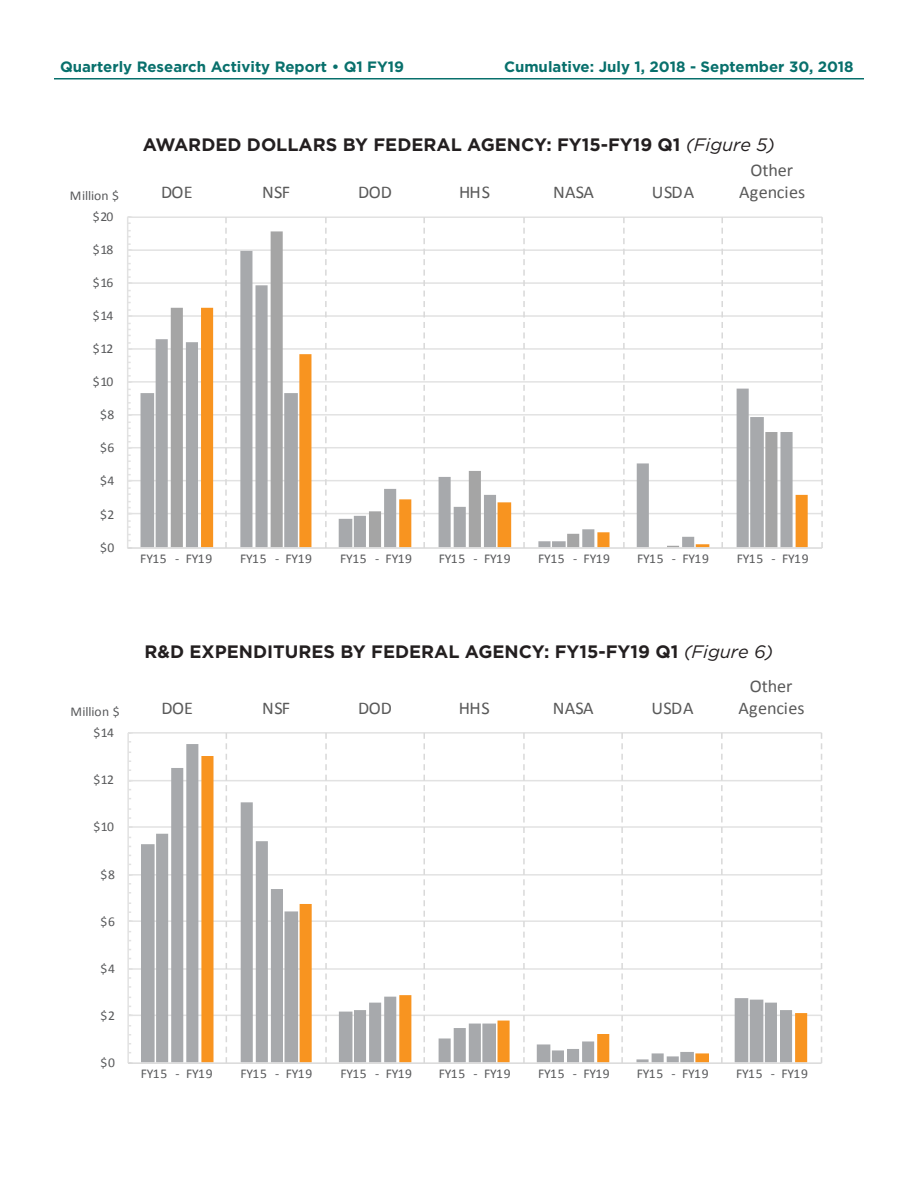
<style>
.page{position:relative;width:918px;height:1188px;background:#fff}
.page>*{position:absolute;margin:0;border:0;box-sizing:border-box;transform-origin:0 0}
.Heading_2{font:700 18px "Gotham";color:#231f20}
.t1{font:18px/21.9px "Calibri";color:#595959;text-align:center}
.t2{font:700 15px "Gotham";color:#08706c}
.t3{font:13.5px "Calibri";letter-spacing:-.015em;color:#58595b}
.s1{font-weight:400;font-style:italic}
</style>
<div class="page">
<hr style="left:54px;top:78px;width:810px;height:2px;background:#08706c">
<hr style="left:128px;top:513px;width:694px;height:1px;background:#e2e2e2">
<hr style="left:128px;top:480px;width:694px;height:1px;background:#e2e2e2">
<hr style="left:128px;top:447px;width:694px;height:1px;background:#e2e2e2">
<hr style="left:128px;top:414px;width:694px;height:2px;background:#e2e2e2">
<hr style="left:128px;top:381px;width:694px;height:2px;background:#e2e2e2">
<hr style="left:128px;top:348px;width:694px;height:2px;background:#e2e2e2">
<hr style="left:128px;top:315px;width:694px;height:2px;background:#e2e2e2">
<hr style="left:128px;top:282px;width:694px;height:2px;background:#e2e2e2">
<hr style="left:128px;top:249px;width:694px;height:2px;background:#e2e2e2">
<hr style="left:128px;top:216px;width:694px;height:2px;background:#e2e2e2">
<svg style="left:225px;top:218px;width:2px;height:13px"></svg>
<svg style="left:325px;top:218px;width:2px;height:13px"></svg>
<svg style="left:423px;top:218px;width:2px;height:13px"></svg>
<svg style="left:523px;top:218px;width:2px;height:13px"></svg>
<svg style="left:623px;top:218px;width:2px;height:13px"></svg>
<svg style="left:721px;top:218px;width:2px;height:13px"></svg>
<svg style="left:821px;top:217px;width:2px;height:331px"></svg>
<svg style="left:141px;top:339px;width:15px;height:208px;fill:#a7a9ac"></svg>
<svg style="left:156px;top:308px;width:15px;height:239px;fill:#a7a9ac"></svg>
<svg style="left:171px;top:231px;width:606px;height:316px"></svg>
<svg style="left:186px;top:342px;width:15px;height:205px;fill:#a7a9ac"></svg>
<svg style="left:201px;top:308px;width:607px;height:239px"></svg>
<hr style="left:127px;top:217px;width:1px;height:331px;background:#e2e2e2">
<svg style="left:128px;top:520px;width:3px;height:8px"></svg>
<svg style="left:128px;top:487px;width:3px;height:8px"></svg>
<svg style="left:128px;top:454px;width:3px;height:8px"></svg>
<svg style="left:128px;top:422px;width:3px;height:7px"></svg>
<svg style="left:128px;top:389px;width:3px;height:7px"></svg>
<svg style="left:128px;top:356px;width:3px;height:13px"></svg>
<svg style="left:128px;top:323px;width:3px;height:13px"></svg>
<svg style="left:128px;top:290px;width:3px;height:13px"></svg>
<svg style="left:128px;top:263px;width:3px;height:7px"></svg>
<svg style="left:128px;top:230px;width:3px;height:7px"></svg>
<svg style="left:128px;top:501px;width:3px;height:12px"></svg>
<svg style="left:128px;top:468px;width:3px;height:12px"></svg>
<svg style="left:128px;top:435px;width:3px;height:12px"></svg>
<svg style="left:128px;top:402px;width:3px;height:12px"></svg>
<svg style="left:128px;top:243px;width:3px;height:14px"></svg>
<hr style="left:128px;top:547px;width:694px;height:2px;background:#d9d9d9">
<hr style="left:128px;top:1015px;width:694px;height:1px;background:#e2e2e2">
<hr style="left:128px;top:968px;width:694px;height:2px;background:#e2e2e2">
<hr style="left:128px;top:920px;width:694px;height:2px;background:#e2e2e2">
<hr style="left:128px;top:874px;width:694px;height:2px;background:#e2e2e2">
<hr style="left:128px;top:826px;width:694px;height:2px;background:#e2e2e2">
<hr style="left:128px;top:780px;width:694px;height:1px;background:#e2e2e2">
<hr style="left:128px;top:732px;width:694px;height:2px;background:#e2e2e2">
<svg style="left:325px;top:734px;width:2px;height:10px"></svg>
<svg style="left:423px;top:734px;width:2px;height:10px"></svg>
<svg style="left:523px;top:734px;width:2px;height:10px"></svg>
<svg style="left:621px;top:734px;width:2px;height:10px"></svg>
<svg style="left:721px;top:734px;width:2px;height:10px"></svg>
<svg style="left:821px;top:734px;width:1px;height:328px"></svg>
<svg style="left:141px;top:833px;width:27px;height:229px;background:#b3b4b7"></svg>
<svg style="left:156px;top:834px;width:15px;height:228px;background:#b7b9bb"></svg>
<svg style="left:171px;top:768px;width:15px;height:294px;background:#b7b9bb"></svg>
<svg style="left:186px;top:744px;width:537px;height:318px"></svg>
<svg style="left:201px;top:756px;width:606px;height:306px"></svg>
<hr style="left:127px;top:733px;width:2px;height:330px;background:#e2e2e2">
<hr style="left:128px;top:1062px;width:694px;height:2px;background:#d9d9d9">
<p class="t2" style="left:60px;top:57px;width:346px">Quarterly Research Activity Report • Q1 FY19</p>
<p class="t2" style="left:504px;top:57px;width:351px">Cumulative: July 1, 2018 - September 30, 2018</p>
<p class="t3" style="left:70px;top:187px;width:51px">Million $</p>
<p class="t3" style="left:93px;top:208px;width:22px">$20</p>
<p class="t3" style="left:93px;top:241px;width:22px">$18</p>
<p class="t3" style="left:93px;top:274px;width:22px">$16</p>
<p class="t3" style="left:93px;top:307px;width:22px">$14</p>
<p class="t3" style="left:93px;top:340px;width:22px">$12</p>
<p class="t3" style="left:93px;top:373px;width:22px">$10</p>
<p class="t3" style="left:100px;top:406px;width:16px">$8</p>
<p class="t3" style="left:100px;top:439px;width:16px">$6</p>
<p class="t3" style="left:100px;top:472px;width:16px">$4</p>
<p class="t3" style="left:100px;top:505px;width:16px">$2</p>
<p class="t3" style="left:100px;top:539px;width:16px">$0</p>
<p class="Heading_2" style="left:143px;top:132px;width:634px">AWARDED DOLLARS BY FEDERAL AGENCY: FY15-FY19 Q1 <span class="s1">(Figure 5)</span></p>
<p class="t1" style="left:161px;top:181px;width:33px">DOE</p>
<p class="t1" style="left:262px;top:181px;width:30px">NSF</p>
<p class="t1" style="left:358px;top:181px;width:35px">DOD</p>
<p class="t1" style="left:459px;top:181px;width:33px">HHS</p>
<p class="t1" style="left:553px;top:181px;width:42px">NASA</p>
<p class="t1" style="left:652px;top:181px;width:44px">USDA</p>
<p class="t1" style="left:739px;top:160px;width:68px">Other<br>Agencies</p>
<p class="t3" style="left:140px;top:550px;width:73px">FY15 - FY19</p>
<p class="t3" style="left:240px;top:550px;width:73px">FY15 - FY19</p>
<p class="t3" style="left:340px;top:550px;width:73px">FY15 - FY19</p>
<p class="t3" style="left:439px;top:550px;width:73px">FY15 - FY19</p>
<p class="t3" style="left:538px;top:550px;width:73px">FY15 - FY19</p>
<p class="t3" style="left:637px;top:550px;width:73px">FY15 - FY19</p>
<p class="t3" style="left:737px;top:550px;width:73px">FY15 - FY19</p>
<p class="t3" style="left:70px;top:703px;width:51px">Million $</p>
<p class="t3" style="left:93px;top:724px;width:22px">$14</p>
<p class="t3" style="left:93px;top:771px;width:22px">$12</p>
<p class="t3" style="left:93px;top:818px;width:22px">$10</p>
<p class="t3" style="left:101px;top:866px;width:16px">$8</p>
<p class="t3" style="left:101px;top:913px;width:16px">$6</p>
<p class="t3" style="left:101px;top:960px;width:16px">$4</p>
<p class="t3" style="left:101px;top:1007px;width:16px">$2</p>
<p class="t3" style="left:101px;top:1054px;width:16px">$0</p>
<p class="Heading_2" style="left:145px;top:640px;width:630px">R&amp;D EXPENDITURES BY FEDERAL AGENCY: FY15-FY19 Q1 <span class="s1">(Figure 6)</span></p>
<p class="t1" style="left:161px;top:697px;width:33px">DOE</p>
<p class="t1" style="left:262px;top:697px;width:29px">NSF</p>
<p class="t1" style="left:358px;top:697px;width:35px">DOD</p>
<p class="t1" style="left:459px;top:697px;width:32px">HHS</p>
<p class="t1" style="left:553px;top:697px;width:42px">NASA</p>
<p class="t1" style="left:652px;top:697px;width:44px">USDA</p>
<p class="t1" style="left:739px;top:676px;width:68px">Other<br>Agencies</p>
<p class="t3" style="left:141px;top:1065px;width:73px">FY15 - FY19</p>
<p class="t3" style="left:241px;top:1065px;width:73px">FY15 - FY19</p>
<p class="t3" style="left:340px;top:1065px;width:73px">FY15 - FY19</p>
<p class="t3" style="left:439px;top:1065px;width:73px">FY15 - FY19</p>
<p class="t3" style="left:538px;top:1065px;width:73px">FY15 - FY19</p>
<p class="t3" style="left:637px;top:1065px;width:73px">FY15 - FY19</p>
<p class="t3" style="left:736px;top:1065px;width:73px">FY15 - FY19</p>
</div>
